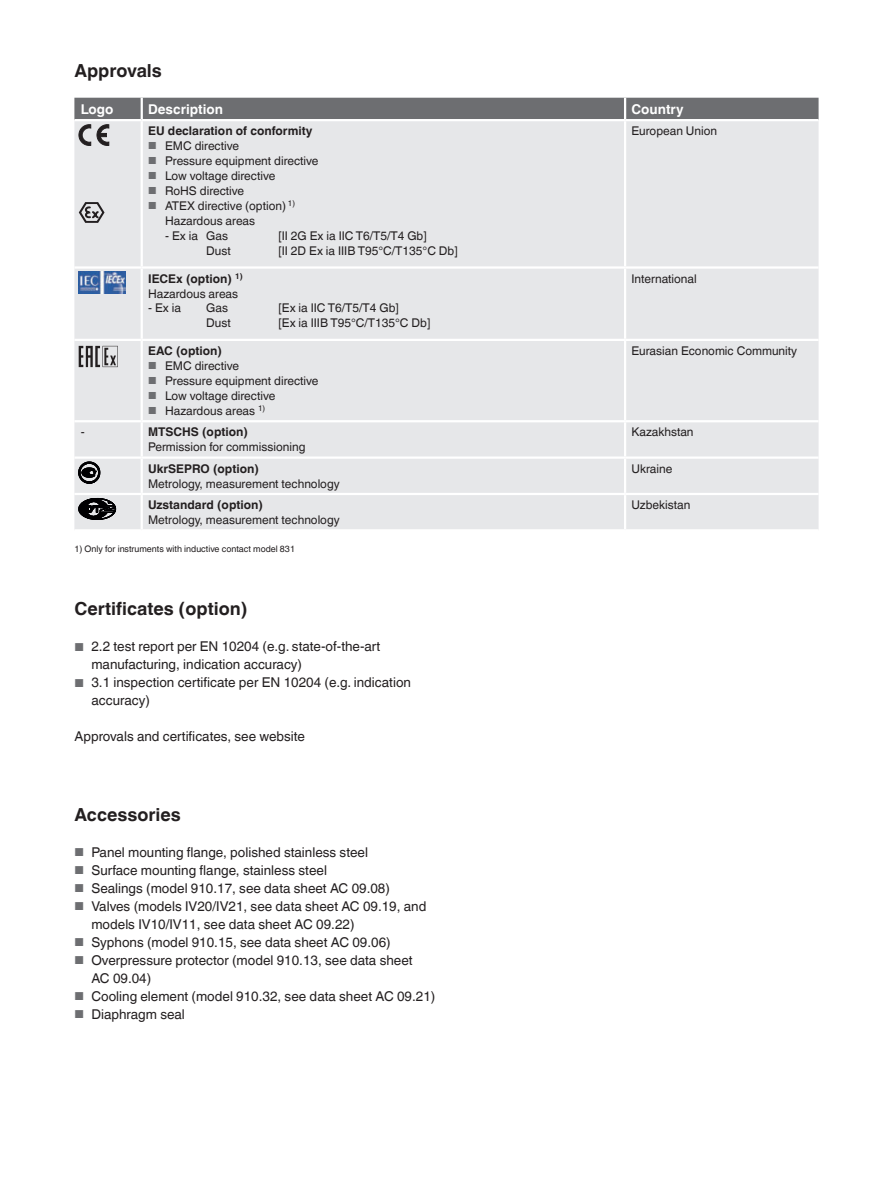
<style>
.page{position:relative;width:893px;height:1188px;background:#fff}
.page>*{position:absolute;margin:0;border:0;box-sizing:border-box;transform-origin:0 0}
.t1{font:700 18px "Helvetica World";color:#231f20}
.t2{font:13.5px/18px "Helvetica World";color:#231f20}
.t3{font:700 13.5px "Helvetica World";color:#fff}
.t4{font:12px/15px "Helvetica World";color:#231f20}
.t5{font:700 12px "Helvetica World";color:#231f20}
.t6{font:9px "Helvetica World";color:#231f20}
.s1{font-size:10.2px;color:#6d6e71}
.s2{font-weight:700}
.s3{font-size:11.55px;color:#6d6e71}
</style>
<div class="page">
<div style="left:74px;top:145px;width:745px;height:384px;background:#e6e7e9"></div>
<hr style="left:142px;top:339px;width:483px;height:2px;background:#fff">
<hr style="left:142px;top:456px;width:483px;height:3px;background:#fff">
<hr style="left:141px;top:459px;width:2px;height:34px;background:#fff">
<hr style="left:625px;top:456px;width:194px;height:3px;background:#fff">
<hr style="left:624px;top:459px;width:2px;height:34px;background:#fff">
<hr style="left:142px;top:493px;width:483px;height:2px;background:#fff">
<hr style="left:625px;top:493px;width:194px;height:2px;background:#fff">
<hr style="left:74px;top:456px;width:68px;height:3px;background:#fff">
<hr style="left:74px;top:493px;width:68px;height:2px;background:#fff">
<hr style="left:74px;top:266px;width:68px;height:3px;background:#fff">
<hr style="left:74px;top:420px;width:68px;height:2px;background:#fff">
<hr style="left:142px;top:420px;width:483px;height:2px;background:#fff">
<hr style="left:141px;top:422px;width:2px;height:34px;background:#fff">
<hr style="left:625px;top:420px;width:194px;height:2px;background:#fff">
<hr style="left:624px;top:422px;width:2px;height:34px;background:#fff">
<hr style="left:141px;top:495px;width:2px;height:34px;background:#fff">
<hr style="left:624px;top:495px;width:2px;height:34px;background:#fff">
<hr style="left:142px;top:266px;width:483px;height:3px;background:#fff">
<hr style="left:625px;top:266px;width:194px;height:3px;background:#fff">
<hr style="left:624px;top:121px;width:2px;height:145px;background:#fff">
<hr style="left:624px;top:269px;width:2px;height:70px;background:#fff">
<hr style="left:625px;top:339px;width:194px;height:2px;background:#fff">
<hr style="left:141px;top:121px;width:2px;height:145px;background:#fff">
<hr style="left:141px;top:269px;width:2px;height:70px;background:#fff">
<hr style="left:74px;top:339px;width:68px;height:2px;background:#fff">
<hr style="left:624px;top:341px;width:2px;height:79px;background:#fff">
<hr style="left:141px;top:341px;width:2px;height:79px;background:#fff">
<svg style="left:74px;top:98px;width:745px;height:47px;background:#b0b0b3"></svg>
<svg style="left:79px;top:202px;width:26px;height:21px"></svg>
<img style="left:79px;top:272px;width:47px;height:21px">
<svg style="left:79px;top:346px;width:39px;height:21px"></svg>
<svg style="left:79px;top:462px;width:21px;height:21px"></svg>
<svg style="left:79px;top:498px;width:37px;height:22px"></svg>
<h1 class="t1" style="left:74px;top:63px;width:89px">Approvals</h1>
<p class="t3" style="left:81px;top:104px;width:34px">Logo</p>
<p class="t3" style="left:148px;top:104px;width:76px">Description</p>
<p class="t3" style="left:631px;top:104px;width:54px">Country</p>
<p class="t5" style="left:148px;top:126px;width:166px">EU declaration of conformity</p>
<p class="t4" style="left:148px;top:140px;width:93px"><span class="s1">■</span> EMC directive</p>
<p class="t4" style="left:148px;top:153px;width:172px"><span class="s1">■</span> Pressure equipment directive</p>
<p class="t4" style="left:148px;top:170px;width:129px"><span class="s1">■</span> Low voltage directive</p>
<p class="t4" style="left:148px;top:185px;width:98px"><span class="s1">■</span> RoHS directive</p>
<p class="t4" style="left:165px;top:200px;width:131px;text-indent:-17px"><span class="s1">■</span> ATEX directive (option) <sup>1)<br></sup>Hazardous areas</p>
<p class="t4" style="left:165px;top:229px;width:64px">- Ex ia Gas</p>
<p class="t4" style="left:279px;top:229px;width:150px">[II 2G Ex ia IIC T6/T5/T4 Gb]</p>
<p class="t4" style="left:206px;top:244px;width:26px">Dust</p>
<p class="t4" style="left:279px;top:244px;width:181px">[II 2D Ex ia IIIB T95°C/T135°C Db]</p>
<p class="t4" style="left:631px;top:125px;width:87px">European Union</p>
<p class="t4" style="left:148px;top:272px;width:96px"><span class="s2">IECEx (option)</span> <sup>1)<br></sup>Hazardous areas</p>
<p class="t4" style="left:148px;top:302px;width:34px">- Ex ia</p>
<p class="t4" style="left:206px;top:302px;width:23px">Gas</p>
<p class="t4" style="left:279px;top:302px;width:122px">[Ex ia IIC T6/T5/T4 Gb]</p>
<p class="t4" style="left:206px;top:317px;width:26px">Dust</p>
<p class="t4" style="left:279px;top:317px;width:153px">[Ex ia IIIB T95°C/T135°C Db]</p>
<p class="t5" style="left:148px;top:346px;width:75px">EAC (option)</p>
<p class="t4" style="left:148px;top:359px;width:93px"><span class="s1">■</span> EMC directive</p>
<p class="t4" style="left:148px;top:373px;width:172px"><span class="s1">■</span> Pressure equipment directive</p>
<p class="t4" style="left:148px;top:389px;width:129px"><span class="s1">■</span> Low voltage directive</p>
<p class="t4" style="left:148px;top:404px;width:119px"><span class="s1">■</span> Hazardous areas <sup>1)</sup></p>
<p class="t4" style="left:81px;top:426px;width:5px">-</p>
<p class="t5" style="left:148px;top:425px;width:101px">MTSCHS (option)</p>
<p class="t4" style="left:148px;top:441px;width:159px">Permission for commissioning</p>
<p class="t5" style="left:148px;top:464px;width:112px">UkrSEPRO (option)</p>
<p class="t4" style="left:148px;top:477px;width:193px">Metrology, measurement technology</p>
<p class="t5" style="left:148px;top:500px;width:116px">Uzstandard (option)</p>
<p class="t4" style="left:148px;top:513px;width:193px">Metrology, measurement technology</p>
<p class="t6" style="left:74px;top:546px;width:222px">1) Only for instruments with inductive contact model 831</p>
<h1 class="t1" style="left:74px;top:599px;width:175px">Certificates (option)</h1>
<p class="t2" style="left:91px;top:639px;width:290px;text-indent:-17px"><span class="s3">■</span> 2.2 test report per EN 10204 (e.g. state-of-the-art manufacturing, indication accuracy)</p>
<p class="t2" style="left:91px;top:674px;width:321px;text-indent:-17px"><span class="s3">■</span> 3.1 inspection certificate per EN 10204 (e.g. indication accuracy)</p>
<p class="t2" style="left:74px;top:728px;width:232px">Approvals and certificates, see website</p>
<h1 class="t1" style="left:74px;top:808px;width:108px">Accessories</h1>
<p class="t2" style="left:74px;top:843px;width:295px"><span class="s3">■</span> Panel mounting flange, polished stainless steel</p>
<p class="t2" style="left:74px;top:861px;width:254px"><span class="s3">■</span> Surface mounting flange, stainless steel</p>
<p class="t2" style="left:74px;top:880px;width:317px"><span class="s3">■</span> Sealings (model 910.17, see data sheet AC 09.08)</p>
<p class="t2" style="left:91px;top:898px;width:336px;text-indent:-17px"><span class="s3">■</span> Valves (models IV20/IV21, see data sheet AC 09.19, and models IV10/IV11, see data sheet AC 09.22)</p>
<p class="t2" style="left:74px;top:934px;width:318px"><span class="s3">■</span> Syphons (model 910.15, see data sheet AC 09.06)</p>
<p class="t2" style="left:91px;top:952px;width:323px;text-indent:-17px"><span class="s3">■</span> Overpressure protector (model 910.13, see data sheet<br>AC 09.04)</p>
<p class="t2" style="left:74px;top:988px;width:362px"><span class="s3">■</span> Cooling element (model 910.32, see data sheet AC 09.21)</p>
<p class="t2" style="left:74px;top:1006px;width:112px"><span class="s3">■</span> Diaphragm seal</p>
<p class="t4" style="left:631px;top:272px;width:67px">International</p>
<p class="t4" style="left:631px;top:344px;width:167px">Eurasian Economic Community</p>
<p class="t4" style="left:631px;top:426px;width:64px">Kazakhstan</p>
<p class="t4" style="left:631px;top:462px;width:42px">Ukraine</p>
<p class="t4" style="left:631px;top:498px;width:60px">Uzbekistan</p>
</div>
